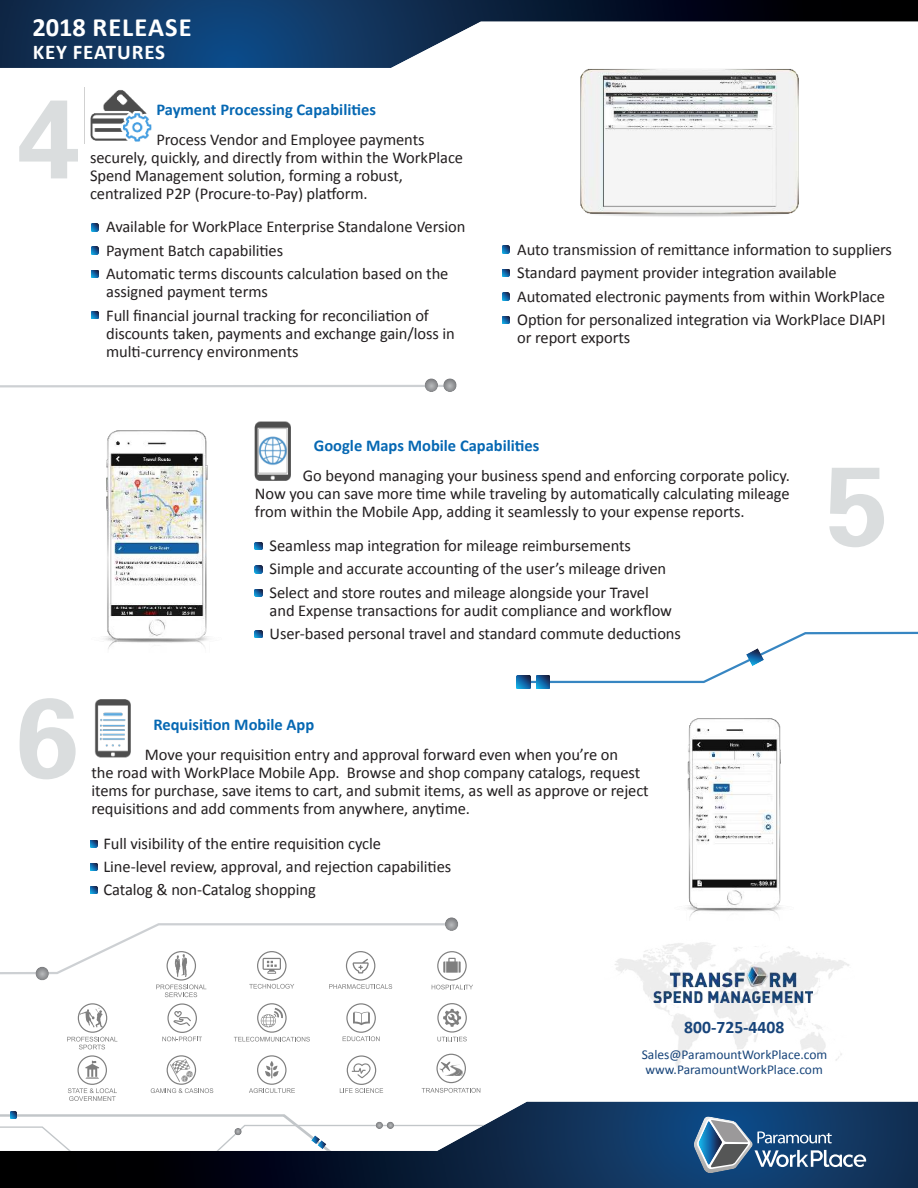
<style>
.page{position:relative;width:918px;height:1188px;background:#fff}
.page>*{position:absolute;margin:0;border:0;box-sizing:border-box;transform-origin:0 0}
.t1{font:700 112.5px "Univers";color:#daddde}
.t2{font:700 26.4px "Calibri";letter-spacing:.04em;color:#fff}
.t3{font:700 21px "Calibri";letter-spacing:.04em;color:#fff}
.t4{font:700 17.55px "Calibri";color:#17447a}
.t5{font:16.5px/23.4px "Calibri";letter-spacing:-.005em;color:#231f20}
.t6{font:700 16.5px "Calibri";color:#0668b3}
.t7{font:13.5px/15.5px "Calibri";color:#17447a}
</style>
<div class="page">
<img style="left:0;top:1102px;width:918px;height:86px">
<img style="left:694px;top:1135px;width:59px;height:38px">
<svg style="left:697px;top:1118px;width:169px;height:51px;background:#537292"></svg>
<img style="left:0;top:0;width:918px;height:68px">
<img style="left:599px;top:942px;width:256px;height:193px">
<img style="left:669px;top:966px;width:128px;height:22px">
<img style="left:653px;top:990px;width:159px;height:13px">
<svg style="left:0;top:1112px;width:658px;height:74px"></svg>
<img style="left:90px;top:90px;width:62px;height:52px">
<img style="left:254px;top:421px;width:37px;height:60px">
<svg style="left:255px;top:542px;width:7px;height:8px"></svg>
<svg style="left:255px;top:566px;width:7px;height:7px"></svg>
<svg style="left:255px;top:589px;width:7px;height:7px"></svg>
<svg style="left:255px;top:631px;width:7px;height:7px"></svg>
<img style="left:104px;top:430px;width:104px;height:219px">
<svg style="left:91px;top:224px;width:7px;height:7px"></svg>
<svg style="left:91px;top:247px;width:7px;height:7px"></svg>
<svg style="left:91px;top:270px;width:7px;height:7px"></svg>
<svg style="left:91px;top:312px;width:7px;height:7px"></svg>
<img style="left:569px;top:61px;width:240px;height:156px">
<svg style="left:502px;top:246px;width:7px;height:7px"></svg>
<svg style="left:502px;top:269px;width:7px;height:7px"></svg>
<svg style="left:502px;top:293px;width:7px;height:7px"></svg>
<svg style="left:502px;top:316px;width:7px;height:8px"></svg>
<svg style="left:329px;top:984px;width:63px;height:5px"></svg>
<div style="left:346px;top:951px;width:29px;height:30px;border:1px solid #7f7f7f;border-radius:50%"></div>
<svg style="left:265px;top:1061px;width:14px;height:17px"></svg>
<div style="left:257px;top:1055px;width:30px;height:30px;border:1px solid #7f7f7f;border-radius:50%"></div>
<svg style="left:249px;top:1088px;width:46px;height:5px"></svg>
<svg style="left:437px;top:1037px;width:30px;height:4px"></svg>
<svg style="left:443px;top:1009px;width:18px;height:18px"></svg>
<div style="left:437px;top:1003px;width:30px;height:30px;border:1px solid #7f7f7f;border-radius:50%"></div>
<svg style="left:439px;top:1062px;width:24px;height:14px"></svg>
<div style="left:436px;top:1054px;width:30px;height:29px;border:1px solid #7f7f7f;border-radius:50%"></div>
<svg style="left:422px;top:1088px;width:58px;height:5px"></svg>
<svg style="left:343px;top:1036px;width:37px;height:5px"></svg>
<svg style="left:353px;top:1012px;width:17px;height:13px"></svg>
<div style="left:346px;top:1003px;width:30px;height:30px;border:1px solid #7f7f7f;border-radius:50%"></div>
<svg style="left:249px;top:984px;width:45px;height:5px"></svg>
<div style="left:257px;top:951px;width:30px;height:30px;border:1px solid #7f7f7f;border-radius:50%"></div>
<svg style="left:162px;top:1037px;width:40px;height:4px"></svg>
<svg style="left:173px;top:1011px;width:18px;height:15px"></svg>
<div style="left:167px;top:1003px;width:30px;height:30px;border:1px solid #7f7f7f;border-radius:50%"></div>
<svg style="left:340px;top:1088px;width:43px;height:5px"></svg>
<svg style="left:352px;top:1063px;width:19px;height:15px"></svg>
<div style="left:347px;top:1055px;width:29px;height:30px;border:1px solid #7f7f7f;border-radius:50%"></div>
<svg style="left:156px;top:984px;width:50px;height:13px"></svg>
<div style="left:167px;top:951px;width:29px;height:30px;border:1px solid #7f7f7f;border-radius:50%"></div>
<svg style="left:432px;top:985px;width:41px;height:4px"></svg>
<div style="left:437px;top:951px;width:30px;height:30px;border:1px solid #7f7f7f;border-radius:50%"></div>
<svg style="left:67px;top:1037px;width:50px;height:12px"></svg>
<div style="left:78px;top:1003px;width:29px;height:30px;border:1px solid #7f7f7f;border-radius:50%"></div>
<svg style="left:79px;top:1008px;width:24px;height:19px"></svg>
<svg style="left:68px;top:1088px;width:49px;height:13px"></svg>
<svg style="left:85px;top:1061px;width:14px;height:18px"></svg>
<div style="left:77px;top:1055px;width:30px;height:30px;border:1px solid #7f7f7f;border-radius:50%"></div>
<svg style="left:234px;top:1037px;width:76px;height:5px"></svg>
<div style="left:257px;top:1003px;width:30px;height:30px;border:1px solid #7f7f7f;border-radius:50%"></div>
<svg style="left:261px;top:1008px;width:22px;height:19px"></svg>
<div style="left:167px;top:1055px;width:29px;height:30px;border:1px solid #7f7f7f;border-radius:50%"></div>
<svg style="left:170px;top:1059px;width:23px;height:23px"></svg>
<svg style="left:151px;top:1088px;width:62px;height:5px"></svg>
<hr style="left:0;top:385px;width:452px;height:2px;background:#c1c5c9">
<img style="left:424px;top:378px;width:14px;height:14px">
<img style="left:443px;top:378px;width:14px;height:14px">
<svg style="left:516px;top:631px;width:402px;height:58px"></svg>
<img style="left:746px;top:648px;width:18px;height:18px">
<svg style="left:0;top:923px;width:461px;height:54px"></svg>
<img style="left:445px;top:917px;width:13px;height:14px">
<img style="left:35px;top:967px;width:14px;height:14px">
<svg style="left:90px;top:840px;width:7px;height:7px"></svg>
<svg style="left:90px;top:863px;width:7px;height:7px"></svg>
<svg style="left:90px;top:886px;width:7px;height:8px"></svg>
<img style="left:94px;top:700px;width:37px;height:58px">
<img style="left:686px;top:718px;width:96px;height:200px">
<h2 class="t2" style="left:32px;top:12px;width:161px">2018 RELEASE</h2>
<p class="t3" style="left:33px;top:40px;width:134px">KEY FEATURES</p>
<h1 class="t1" style="left:17px;top:74px;width:64px">4</h1>
<p class="t6" style="left:156px;top:98px;width:221px">Payment Processing Capabilities</p>
<p class="t5" style="left:90px;top:130px;width:375px;line-height:18px;text-indent:66px">Process Vendor and Employee payments securely, quickly, and directly from within the WorkPlace Spend Management solution, forming a robust, centralized P2P (Procure-to-Pay) platform.</p>
<p class="t5" style="left:106px;top:214px;width:361px">Available for WorkPlace Enterprise Standalone Version<br>Payment Batch capabilities<br>Automatic terms discounts calculation based on the</p>
<p class="t5" style="left:106px;top:281px;width:324px">assigned payment terms<br>Full financial journal tracking for reconciliation of</p>
<p class="t5" style="left:106px;top:325px;width:350px;line-height:18px">discounts taken, payments and exchange gain/loss in multi-currency environments</p>
<p class="t5" style="left:517px;top:237px;width:376px">Auto transmission of remittance information to suppliers Standard payment provider integration available Automated electronic payments from within WorkPlace Option for personalized integration via WorkPlace DIAPI</p>
<p class="t5" style="left:517px;top:327px;width:115px">or report exports</p>
<p class="t6" style="left:314px;top:434px;width:227px">Google Maps Mobile Capabilities</p>
<p class="t5" style="left:255px;top:466px;width:536px;line-height:18px;text-align:justify;text-indent:48px">Go beyond managing your business spend and enforcing corporate policy.<br>Now you can save more time while traveling by automatically calculating mileage from within the Mobile App, adding it seamlessly to your expense reports.</p>
<p class="t5" style="left:270px;top:533px;width:398px">Seamless map integration for mileage reimbursements<br>Simple and accurate accounting of the user’s mileage driven<br>Select and store routes and mileage alongside your Travel</p>
<p class="t5" style="left:270px;top:598px;width:413px">and Expense transactions for audit compliance and workflow<br>User-based personal travel and standard commute deductions</p>
<h1 class="t1" style="left:16px;top:673px;width:64px">6</h1>
<p class="t6" style="left:153px;top:713px;width:162px">Requisition Mobile App</p>
<p class="t5" style="left:91px;top:745px;width:559px;line-height:18px;text-indent:54px">Move your requisition entry and approval forward even when you’re on<br>the road with WorkPlace Mobile App. Browse and shop company catalogs, request items for purchase, save items to cart, and submit items, as well as approve or reject requisitions and add comments from anywhere, anytime.</p>
<p class="t5" style="left:103px;top:831px;width:349px">Full visibility of the entire requisition cycle<br>Line-level review, approval, and rejection capabilities<br>Catalog &amp; non-Catalog shopping</p>
<h1 class="t1" style="left:826px;top:441px;width:64px">5</h1>
<p class="t4" style="left:684px;top:1017px;width:102px">800-725-4408</p>
<p class="t7" style="left:642px;top:1046px;width:187px">Sales@ParamountWorkPlace.com www.ParamountWorkPlace.com</p>
</div>
